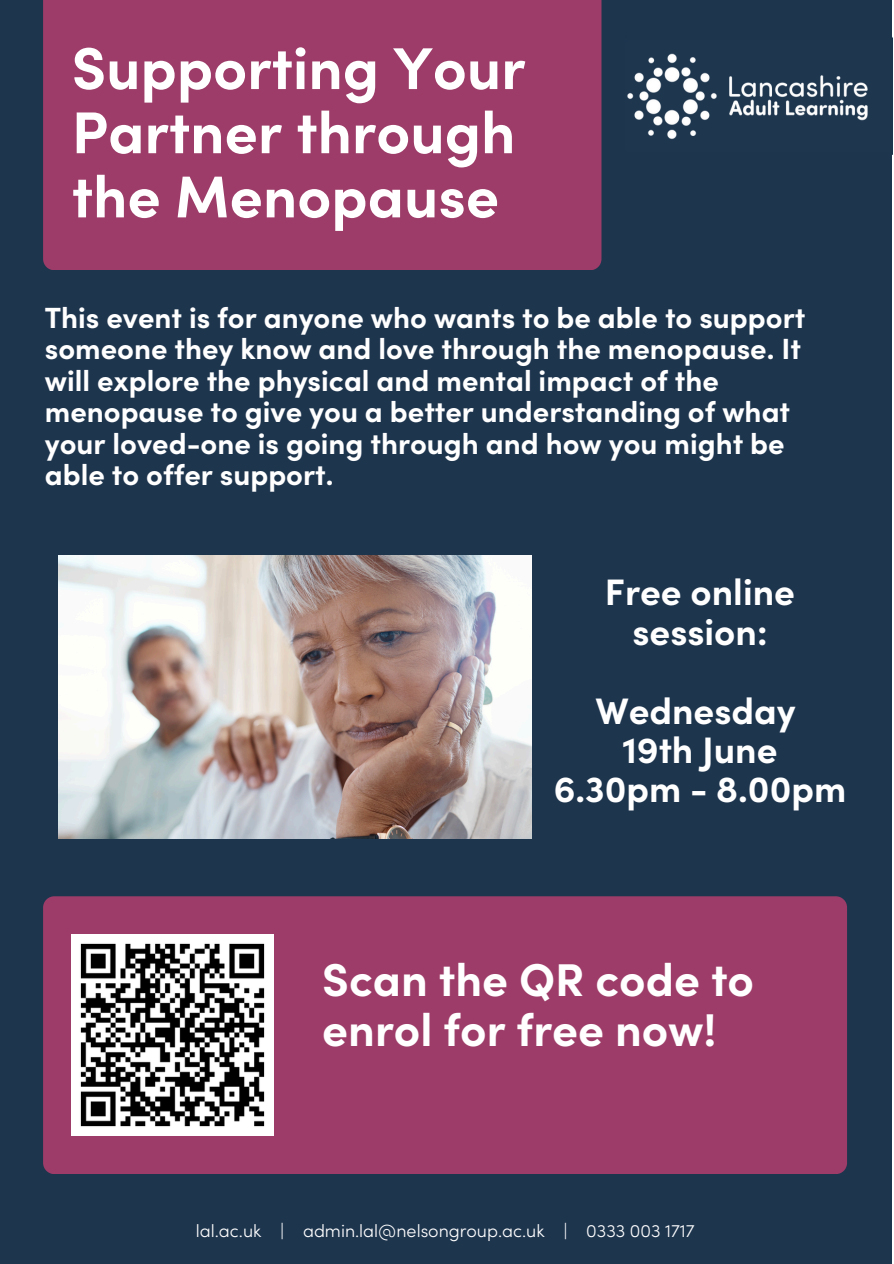
<style>
.page{position:relative;width:894px;height:1264px;background:#fff}
.page>*{position:absolute;margin:0;border:0;box-sizing:border-box;transform-origin:0 0}
.t1{font:700 59.1px/64.2px "Sofia Pro";color:#fff}
.t2{font:700 46.05px/49.5px "Sofia Pro";color:#fff}
.t3{font:700 36.9px/39.5px "Sofia Pro";color:#fff;text-align:center}
.t4{font:700 29.25px/31.5px "Sofia Pro";color:#fff}
.t5{font:300 17.85px "Sofia Pro";color:#fff}
</style>
<div class="page">
<div style="left:0;top:0;width:891px;height:1263px;background:#1e354e"></div>
<div style="left:43px;top:0;width:558px;height:270px;background:#9d3c68"></div>
<div style="left:43px;top:896px;width:803px;height:278px;background:#9d3c68;border-radius:11px"></div>
<img style="left:627px;top:53px;width:241px;height:86px">
<img style="left:58px;top:555px;width:473px;height:283px">
<img style="left:72px;top:934px;width:201px;height:201px">
<p class="t1" style="left:72px;top:44px;width:455px">Supporting Your<br>Partner through the Menopause</p>
<h3 class="t4" style="left:45px;top:305px;width:761px">This event is for anyone who wants to be able to support someone they know and love through the menopause. It will explore the physical and mental impact of the menopause to give you a better understanding of what your loved-one is going through and how you might be able to offer support.</h3>
<h2 class="t3" style="left:604px;top:577px;width:191px">Free online session:</h2>
<p class="t3" style="left:553px;top:695px;width:294px">Wednesday<br>19th June<br>6.30pm - 8.00pm</p>
<p class="t2" style="left:322px;top:961px;width:433px">Scan the QR code to enrol for free now!</p>
<h3 class="t5" style="left:196px;top:1224px;width:500px">lal.ac.uk | admin.lal@nelsongroup.ac.uk | 0333 003 1717</h3>
</div>
